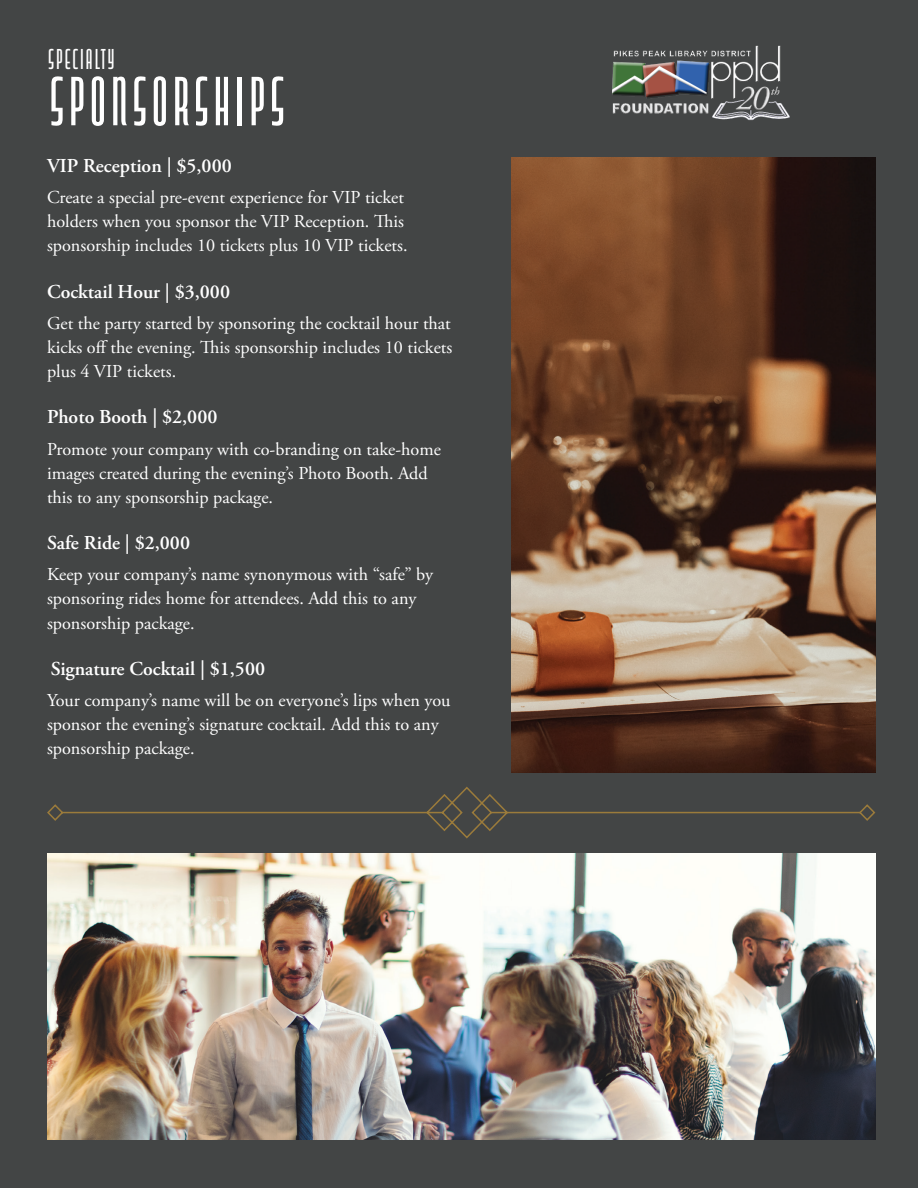
<style>
.page{position:relative;width:918px;height:1188px;background:#434545}
.page>*{position:absolute;margin:0;border:0;box-sizing:border-box;transform-origin:0 0}
.t1{font:60.45px "Capitol Medium Capitals";color:#fff}
.t2{font:25.05px "Capitol Medium Capitals";color:#fff}
.t3{font:600 19.65px "Adobe Garamond Pro";color:#fff}
.t4{font:18.15px/24.3px "Adobe Garamond Pro";color:#fff}
</style>
<div class="page">
<img style="left:612px;top:45px;width:178px;height:76px">
<img style="left:47px;top:853px;width:828px;height:286px">
<img style="left:511px;top:158px;width:364px;height:614px">
<svg style="left:47px;top:786px;width:829px;height:53px"></svg>
<h2 class="t2" style="left:47px;top:42px;width:70px">SPECIALTY</h2>
<h1 class="t1" style="left:47px;top:62px;width:241px">SPONSORSHIPS</h1>
<p class="t3" style="left:47px;top:154px;width:186px">VIP Reception | $5,000</p>
<p class="t4" style="left:47px;top:186px;width:362px">Create a special pre-event experience for VIP ticket holders when you sponsor the VIP Reception. This sponsorship includes 10 tickets plus 10 VIP tickets.</p>
<p class="t3" style="left:47px;top:280px;width:185px">Cocktail Hour | $3,000</p>
<p class="t4" style="left:47px;top:312px;width:407px;text-align:justify">Get the party started by sponsoring the cocktail hour that kicks off the evening. This sponsorship includes 10 tickets plus 4 VIP tickets.</p>
<p class="t3" style="left:47px;top:406px;width:172px">Photo Booth | $2,000</p>
<p class="t4" style="left:47px;top:437px;width:395px">Promote your company with co-branding on take-home images created during the evening’s Photo Booth. Add this to any sponsorship package.</p>
<p class="t3" style="left:47px;top:532px;width:145px">Safe Ride | $2,000</p>
<p class="t4" style="left:47px;top:563px;width:388px">Keep your company’s name synonymous with “safe” by sponsoring rides home for attendees. Add this to any sponsorship package.</p>
<p class="t3" style="left:51px;top:657px;width:216px">Signature Cocktail | $1,500</p>
<p class="t4" style="left:47px;top:689px;width:405px">Your company’s name will be on everyone’s lips when you sponsor the evening’s signature cocktail. Add this to any sponsorship package.</p>
</div>
